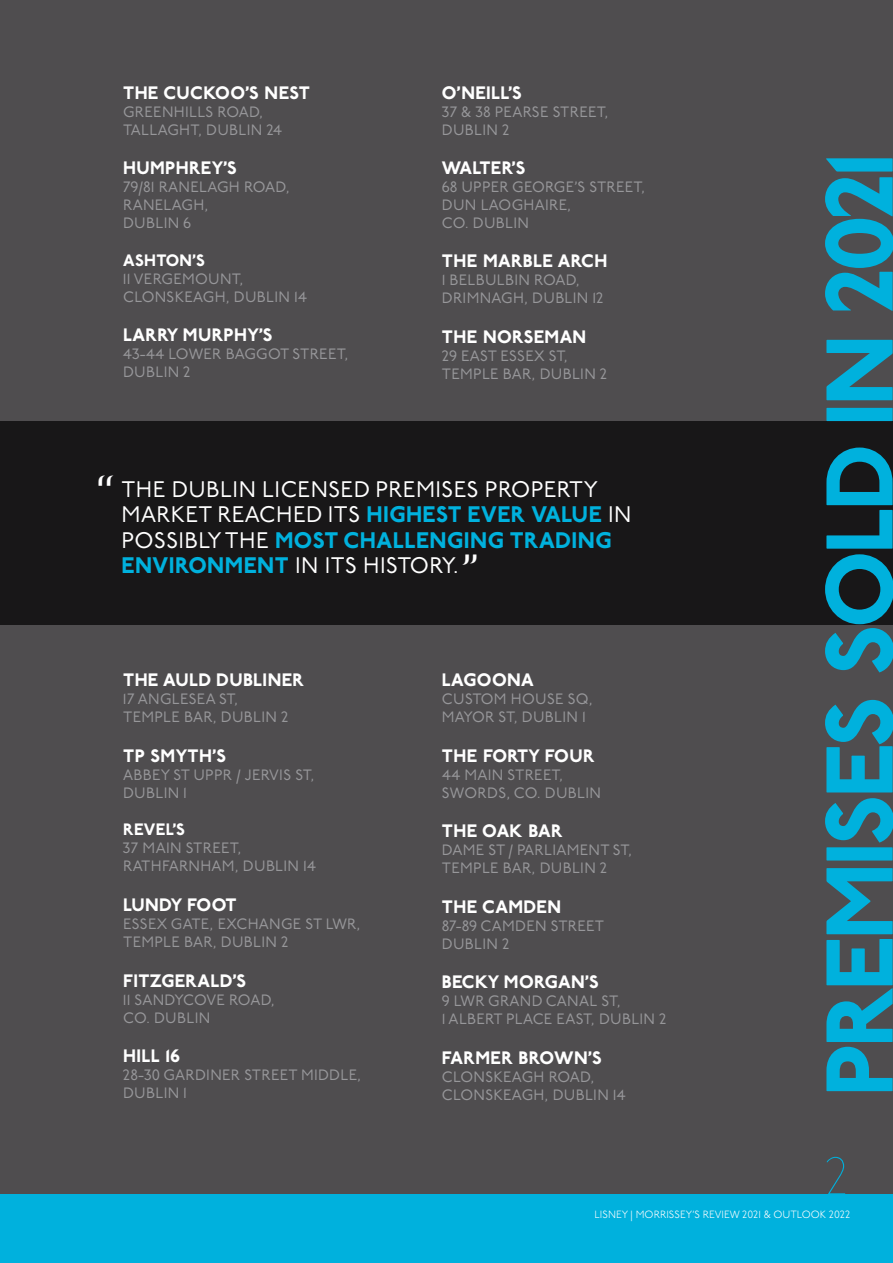
<style>
.page{position:relative;width:893px;height:1263px;background:#4f4d4f}
.page>*{position:absolute;margin:0;border:0;box-sizing:border-box;transform-origin:0 0}
.t1{font:800 94.5px "P22 Underground";letter-spacing:-.04em;color:#00b1dd}
.t2{font:100 52.5px "P22 Underground";color:#00b1dd}
.t3{font:45px "P22 Underground";color:#fff}
.t4{font:22.5px/25.5px "P22 Underground";letter-spacing:.02em;color:#fff}
.t5{font:800 18px "P22 Underground";letter-spacing:.02em;color:#fff}
.t6{font:800 18px "P22 Underground";letter-spacing:-.03em;color:#fff}
.t7{font:800 16.5px "P22 Underground";letter-spacing:.02em;color:#fff}
.t8{font:15px/18px "P22 Underground";letter-spacing:.02em;color:#97979a}
.t9{font:300 10.5px "P22 Underground";color:#fff}
.s1{font-weight:800;color:#00b1dd}
.s2{font-size:45px}
</style>
<div class="page">
<div style="left:0;top:421px;width:893px;height:203px;background:#181718"></div>
<div style="left:0;top:1194px;width:893px;height:69px;background:#00b1dd"></div>
<p class="t5" style="left:123px;top:82px;width:188px">THE CUCKOO’S NEST</p>
<p class="t8" style="left:123px;top:103px;width:161px">GREENHILLS ROAD,<br>TALLAGHT, DUBLIN 24</p>
<p class="t5" style="left:123px;top:157px;width:115px">HUMPHREY’S</p>
<p class="t8" style="left:123px;top:179px;width:168px">79/81 RANELAGH ROAD,<br>RANELAGH,<br>DUBLIN 6</p>
<p class="t7" style="left:123px;top:250px;width:83px">ASHTON’S</p>
<p class="t8" style="left:123px;top:270px;width:186px">11 VERGEMOUNT,<br>CLONSKEAGH, DUBLIN 14</p>
<p class="t5" style="left:123px;top:324px;width:151px">LARRY MURPHY’S</p>
<p class="t8" style="left:123px;top:346px;width:227px">43-44 LOWER BAGGOT STREET,<br>DUBLIN 2</p>
<p class="t5" style="left:442px;top:82px;width:81px">O’NEILL’S</p>
<p class="t8" style="left:442px;top:103px;width:168px">37 &amp; 38 PEARSE STREET,<br>DUBLIN 2</p>
<p class="t5" style="left:442px;top:157px;width:85px">WALTER’S</p>
<p class="t8" style="left:442px;top:179px;width:205px">68 UPPER GEORGE’S STREET,<br>DUN LAOGHAIRE,<br>CO. DUBLIN</p>
<p class="t5" style="left:442px;top:250px;width:167px">THE MARBLE ARCH</p>
<p class="t8" style="left:442px;top:272px;width:163px">1 BELBULBIN ROAD,<br>DRIMNAGH, DUBLIN 12</p>
<p class="t5" style="left:442px;top:326px;width:146px">THE NORSEMAN</p>
<p class="t8" style="left:442px;top:347px;width:167px">29 EAST ESSEX ST,<br>TEMPLE BAR, DUBLIN 2</p>
<h3 class="t3" style="left:95px;top:466px;width:21px">‘‘</h3>
<h3 class="t4" style="left:122px;top:477px;width:511px">THE DUBLIN LICENSED PREMISES PROPERTY MARKET REACHED ITS <span class="s1">HIGHEST EVER VALUE</span> IN POSSIBLY THE <span class="s1">MOST CHALLENGING TRADING ENVIRONMENT</span> IN ITS HISTORY. <span class="s2">”</span></h3>
<p class="t5" style="left:123px;top:669px;width:182px">THE AULD DUBLINER</p>
<p class="t8" style="left:123px;top:691px;width:167px">17 ANGLESEA ST,<br>TEMPLE BAR, DUBLIN 2</p>
<p class="t5" style="left:123px;top:745px;width:104px">TP SMYTH’S</p>
<p class="t8" style="left:123px;top:766px;width:193px">ABBEY ST UPPR / JERVIS ST,<br>DUBLIN 1</p>
<p class="t7" style="left:123px;top:820px;width:64px">REVEL’S</p>
<p class="t8" style="left:123px;top:840px;width:195px">37 MAIN STREET,<br>RATHFARNHAM, DUBLIN 14</p>
<p class="t6" style="left:123px;top:894px;width:115px">LUNDY FOOT</p>
<p class="t8" style="left:123px;top:915px;width:239px">ESSEX GATE, EXCHANGE ST LWR,<br>TEMPLE BAR, DUBLIN 2</p>
<p class="t5" style="left:123px;top:970px;width:125px">FITZGERALD’S</p>
<p class="t8" style="left:123px;top:991px;width:153px">11 SANDYCOVE ROAD,<br>CO. DUBLIN</p>
<p class="t5" style="left:123px;top:1045px;width:58px">HILL 16</p>
<p class="t8" style="left:123px;top:1067px;width:240px">28-30 GARDINER STREET MIDDLE,<br>DUBLIN 1</p>
<p class="t5" style="left:442px;top:669px;width:93px">LAGOONA</p>
<p class="t8" style="left:442px;top:691px;width:152px">CUSTOM HOUSE SQ,<br>MAYOR ST, DUBLIN 1</p>
<p class="t5" style="left:442px;top:745px;width:154px">THE FORTY FOUR</p>
<p class="t8" style="left:442px;top:766px;width:161px">44 MAIN STREET,<br>SWORDS, CO. DUBLIN</p>
<p class="t5" style="left:442px;top:820px;width:122px">THE OAK BAR</p>
<p class="t8" style="left:442px;top:841px;width:192px">DAME ST / PARLIAMENT ST,<br>TEMPLE BAR, DUBLIN 2</p>
<p class="t5" style="left:442px;top:896px;width:121px">THE CAMDEN</p>
<p class="t8" style="left:442px;top:917px;width:164px">87-89 CAMDEN STREET<br>DUBLIN 2</p>
<p class="t5" style="left:442px;top:971px;width:158px">BECKY MORGAN’S</p>
<p class="t8" style="left:442px;top:993px;width:226px">9 LWR GRAND CANAL ST,<br>1 ALBERT PLACE EAST, DUBLIN 2</p>
<p class="t5" style="left:442px;top:1047px;width:161px">FARMER BROWN’S</p>
<p class="t8" style="left:442px;top:1068px;width:186px">CLONSKEAGH ROAD,<br>CLONSKEAGH, DUBLIN 14</p>
<h1 class="t1" style="left:805px;top:1097px;width:946px;rotate:-90deg">PREMISES SOLD IN 2021</h1>
<h2 class="t2" style="left:823px;top:1147px;width:29px">2</h2>
<p class="t9" style="left:594px;top:1209px;width:257px">LISNEY | MORRISSEY’S REVIEW 2021 &amp; OUTLOOK 2022</p>
</div>
